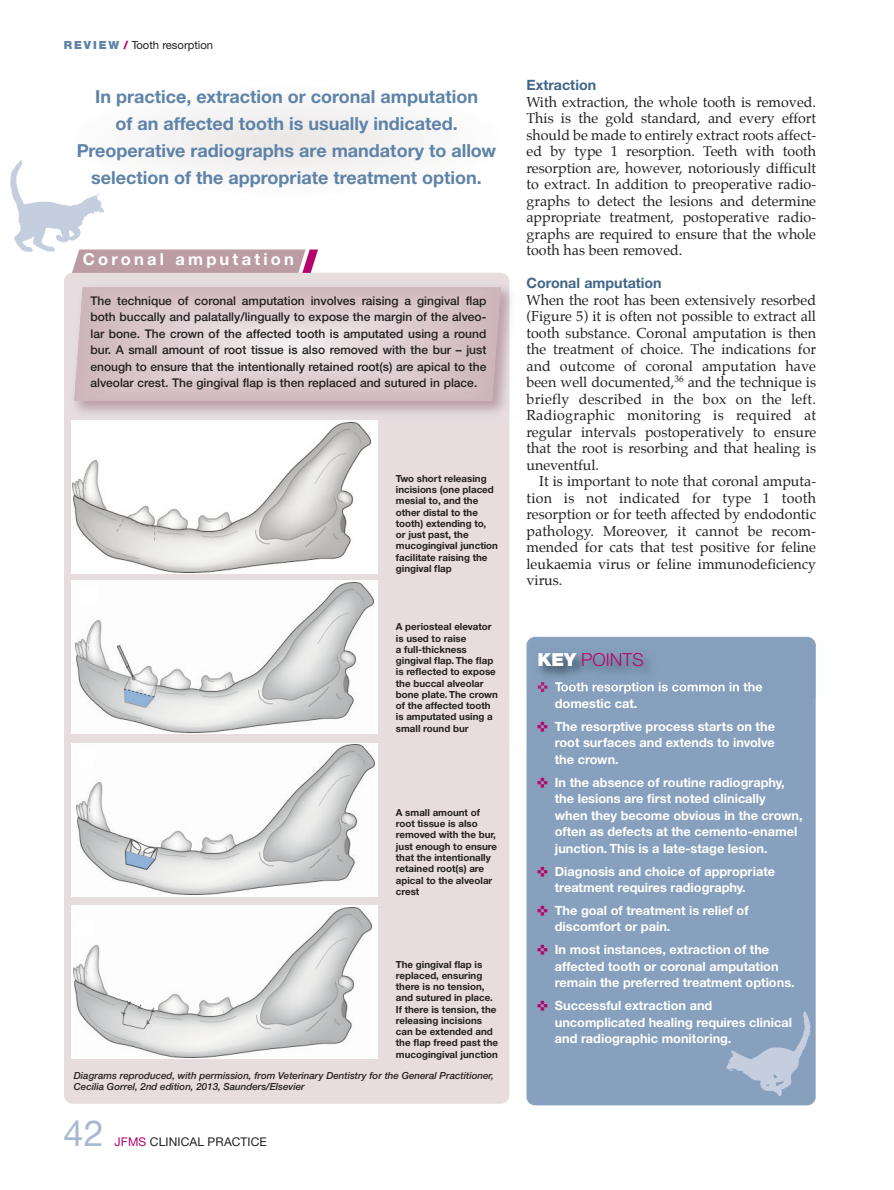
<style>
.page{position:relative;width:894px;height:1190px;background:#fff}
.page>*{position:absolute;margin:0;border:0;box-sizing:border-box;transform-origin:0 0}
.t1{font:36px "Helvetica Neue CE";color:#a6b8d3}
.t2{font:700 18px/27px "Helvetica Neue CE";color:#5e83a8;text-align:center}
.t3{font:300 18px "Helvetica Neue";color:#b6036c}
.t4{font:700 16.5px "Helvetica Neue CE";letter-spacing:.195em;color:#fff}
.t5{font:14.25px/16.5px "Palatino";color:#231f20;text-align:justify}
.t6{font:700 14.25px "Helvetica Neue CE";color:#426688}
.t7{font:700 12.75px/16.5px "Helvetica Neue CE";color:#fff}
.t8{font:500 12px/16.5px "Helvetica Neue CE";color:#231f20;text-align:justify}
.t9{font:12px "Helvetica Neue CE";letter-spacing:.01em;color:#231f20}
.t10{font:11.25px "Helvetica Neue CE";color:#231f20}
.t11{font:700 9.75px/11.2px "Helvetica Neue CE";color:#231f20}
.t12{font:italic 500 9.75px/11.2px "Helvetica Neue CE";color:#231f20}
.s1{font-weight:900;color:#5e83a8}
.s2{font-weight:900;color:#b6036c}
.s3{color:#b6036c}
.s4{font-family:"Helvetica Neue CE";font-weight:900;color:#fff}
</style>
<div class="page">
<div style="left:64px;top:83px;width:445px;height:113px;background:#f8f7f7;border-radius:50%"></div>
<img style="left:10px;top:160px;width:94px;height:92px">
<div style="left:64px;top:273px;width:445px;height:831px;background:#e7dcde;border-radius:9px"></div>
<svg style="left:72px;top:249px;width:246px;height:24px;background:#c09da8"></svg>
<svg style="left:74px;top:287px;width:427px;height:114px"></svg>
<div style="left:72px;top:420px;width:306px;height:153px;background:#fff"></div>
<img style="left:73px;top:422px;width:297px;height:151px">
<div style="left:72px;top:580px;width:306px;height:153px;background:#fff"></div>
<img style="left:76px;top:582px;width:297px;height:150px">
<div style="left:72px;top:743px;width:306px;height:153px;background:#fff"></div>
<img style="left:76px;top:744px;width:298px;height:150px">
<div style="left:72px;top:906px;width:306px;height:153px;background:#fff"></div>
<img style="left:74px;top:907px;width:297px;height:150px">
<div style="left:526px;top:637px;width:290px;height:468px;background:#87a0bd;border-radius:9px"></div>
<img style="left:726px;top:1009px;width:90px;height:94px">
<img style="left:537px;top:641px;width:279px;height:56px">
<img style="left:555px;top:682px;width:113px;height:12px">
<svg style="left:538px;top:682px;width:9px;height:10px"></svg>
<p class="t10" style="left:64px;top:41px;width:151px"><span class="s1">R E V I E W</span> <span class="s2">/</span> Tooth resorption</p>
<p class="t2" style="left:77px;top:84px;width:421px">In practice, extraction or coronal amputation<br>of an affected tooth is usually indicated.<br>Preoperative radiographs are mandatory to allow selection of the appropriate treatment option.</p>
<p class="t4" style="left:83px;top:253px;width:213px">Coronal amputation</p>
<p class="t8" style="left:90px;top:293px;width:397px">The technique of coronal amputation involves raising a gingival flap both buccally and palatally/lingually to expose the margin of the alveo&shy;lar bone. The crown of the affected tooth is amputated using a round bur. A small amount of root tissue is also removed with the bur – just enough to ensure that the intentionally retained root(s) are apical to the alveolar crest. The gingival flap is then replaced and sutured in place.</p>
<p class="t11" style="left:396px;top:474px;width:104px">Two short releasing incisions (one placed mesial to, and the other distal to the tooth) extending to, or just past, the mucogingival junction facilitate raising the gingival flap</p>
<p class="t11" style="left:396px;top:622px;width:104px">A periosteal elevator is used to raise<br>a full-thickness gingival flap. The flap is reflected to expose the buccal alveolar bone plate. The crown of the affected tooth is amputated using a small round bur</p>
<p class="t11" style="left:396px;top:808px;width:103px">A small amount of root tissue is also removed with the bur, just enough to ensure that the intentionally retained root(s) are apical to the alveolar crest</p>
<p class="t11" style="left:396px;top:959px;width:104px">The gingival flap is replaced, ensuring there is no tension, and sutured in place.<br>If there is tension, the releasing incisions can be extended and the flap freed past the mucogingival junction</p>
<p class="t12" style="left:74px;top:1070px;width:421px">Diagrams reproduced, with permission, from Veterinary Dentistry for the General Practitioner,<br>Cecilia Gorrel, 2nd edition, 2013, Saunders/Elsevier</p>
<h1 class="t1" style="left:63px;top:1120px;width:42px">42</h1>
<p class="t9" style="left:115px;top:1137px;width:154px"><span class="s3">JFMS</span> CLINICAL PRACTICE</p>
<p class="t6" style="left:526px;top:80px;width:71px">Extraction</p>
<p class="t5" style="left:526px;top:94px;width:291px">With extraction, the whole tooth is removed.<br>This is the gold standard, and every effort should be made to entirely extract roots affect&shy;ed by type 1 resorption. Teeth with tooth resorption are, however, notoriously difficult to extract. in addition to preoperative radio - graphs to detect the lesions and determine appropriate treatment, postoperative radio - graphs are required to ensure that the whole tooth has been removed.</p>
<p class="t6" style="left:526px;top:278px;width:137px">Coronal amputation</p>
<p class="t5" style="left:526px;top:292px;width:291px">When the root has been extensively resorbed (Figure 5) it is often not possible to extract all tooth substance. Coronal amputation is then the treatment of choice. The indications for and outcome of coronal amputation have been well documented,<sup>36</sup> and the technique is briefly described in the box on the left.<br>Radiographic monitoring is required at regular intervals postoperatively to ensure that the root is resorbing and that healing is uneventful.</p>
<p class="t5" style="left:526px;top:474px;width:291px;text-indent:13px">it is important to note that coronal amputa&shy;tion is not indicated for type 1 tooth resorption or for teeth affected by endodontic pathology. Moreover, it cannot be recom&shy;mended for cats that test positive for feline leukaemia virus or feline immunodeficiency virus.</p>
<p class="t3" style="left:537px;top:649px;width:108px"><span class="s4">KEY</span> POINTS</p>
<p class="t7" style="left:555px;top:693px;width:222px;line-height:23px">domestic cat.<br>The resorptive process starts on the</p>
<p class="t7" style="left:555px;top:735px;width:222px">root surfaces and extends to involve the crown.</p>
<p class="t7" style="left:555px;top:775px;width:249px">In the absence of routine radiography, the lesions are first noted clinically<br>when they become obvious in the crown, often as defects at the cemento-enamel junction. This is a late-stage lesion.</p>
<p class="t7" style="left:555px;top:864px;width:222px">Diagnosis and choice of appropriate treatment requires radiography.</p>
<p class="t7" style="left:555px;top:903px;width:195px">The goal of treatment is relief of discomfort or pain.</p>
<p class="t7" style="left:555px;top:942px;width:241px">In most instances, extraction of the affected tooth or coronal amputation remain the preferred treatment options.</p>
<p class="t7" style="left:555px;top:998px;width:239px">Successful extraction and uncomplicated healing requires clinical and radiographic monitoring.</p>
</div>
